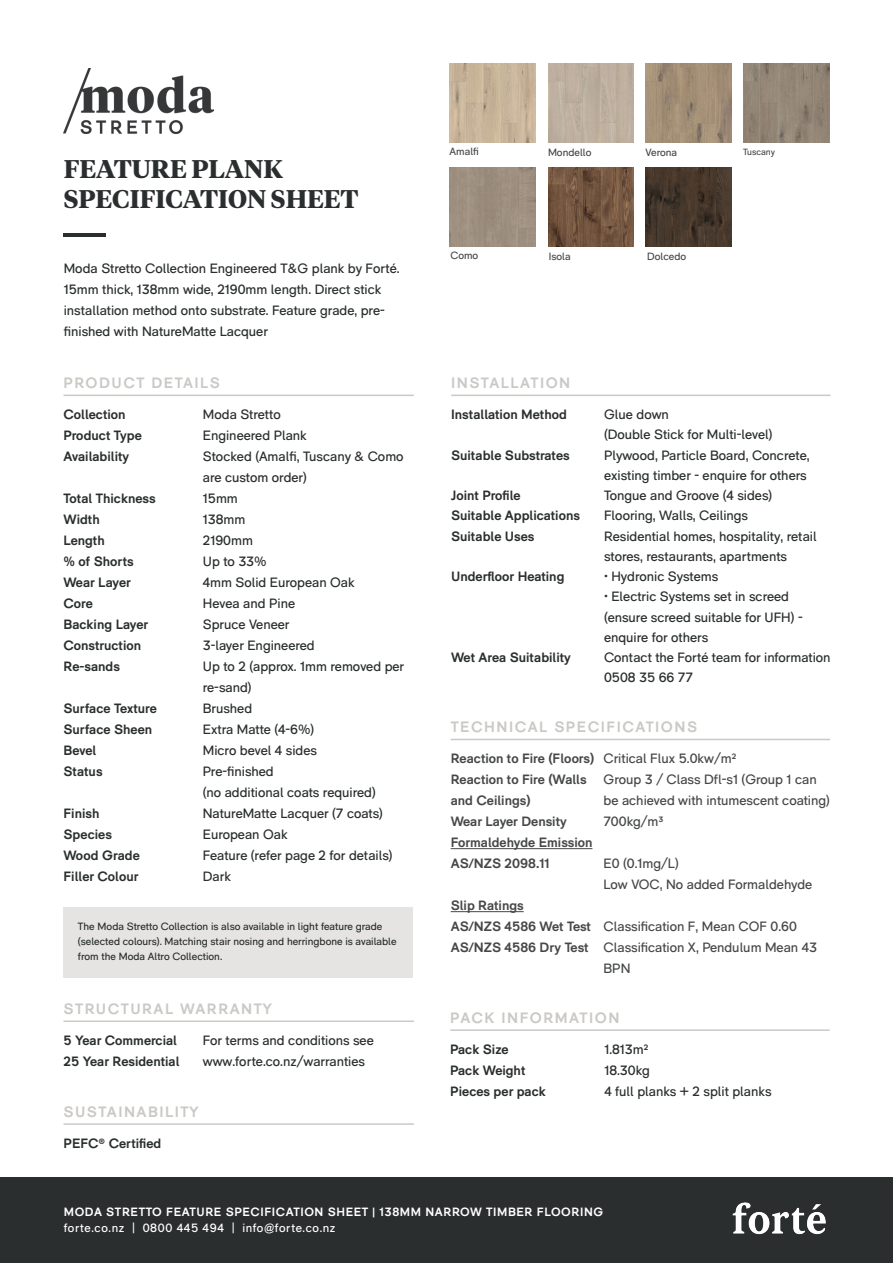
<style>
.page{position:relative;width:893px;height:1263px;background:#fff}
.page>*{position:absolute;margin:0;border:0;box-sizing:border-box;transform-origin:0 0}
.t1{font:700 25.5px "Tiempos Headline";color:#2a2e2e}
.t2{font:700 15px "RM Pro";letter-spacing:.1em;color:#cbc9c5}
.t3{font:13.5px/21px "RM Pro";color:#2a2e2e}
.t4{font:700 13.5px "RM Pro";color:#2a2e2e}
.t5{font:13.5px/21px "RM Pro";color:#454749}
.t6{font:700 13.5px/21px "RM Pro";color:#454749}
.t7{font:700 12px "RM Pro";letter-spacing:.05em;color:#fff}
.t8{font:12px "RM Pro";letter-spacing:.05em;color:#fff}
.t9{font:10.5px/15px "RM Pro";color:#2a2e2e}
.t10{font:10.5px "RM Pro";color:#454749}
.t11{font:9px "RM Pro";color:#454749}
</style>
<div class="page">
<div style="left:0;top:1178px;width:893px;height:85px;background:#2a2e2e"></div>
<img style="left:732px;top:1202px;width:94px;height:33px">
<hr style="left:64px;top:1020px;width:350px;height:2px;background:#cbc9c5">
<hr style="left:64px;top:234px;width:42px;height:3px;background:#2a2e2e">
<hr style="left:451px;top:395px;width:379px;height:1px;background:#cbc9c5">
<hr style="left:450px;top:1029px;width:380px;height:2px;background:#cbc9c5">
<hr style="left:64px;top:395px;width:350px;height:1px;background:#cbc9c5">
<div style="left:64px;top:907px;width:349px;height:71px;background:#e5e4e2"></div>
<hr style="left:64px;top:1123px;width:350px;height:2px;background:#cbc9c5">
<img style="left:548px;top:64px;width:86px;height:78px">
<img style="left:646px;top:64px;width:85px;height:79px">
<img style="left:743px;top:64px;width:86px;height:79px">
<img style="left:450px;top:64px;width:86px;height:79px">
<div style="left:450px;top:167px;width:86px;height:79px;background:#9e8f7f"></div>
<img style="left:548px;top:167px;width:86px;height:79px">
<img style="left:645px;top:167px;width:86px;height:79px">
<hr style="left:451px;top:739px;width:379px;height:1px;background:#cbc9c5">
<hr style="left:451px;top:848px;width:141px;height:1px;background:#454749">
<hr style="left:451px;top:911px;width:73px;height:1px;background:#454749">
<img style="left:64px;top:69px;width:149px;height:65px">
<p class="t1" style="left:64px;top:151px;width:221px">FEATURE PLANK</p>
<p class="t1" style="left:64px;top:181px;width:296px">SPECIFICATION SHEET</p>
<p class="t3" style="left:64px;top:258px;width:337px">Moda Stretto Collection Engineered T&amp;G plank by Forté.<br>15mm thick, 138mm wide, 2190mm length. Direct stick installation method onto substrate. Feature grade, pre&shy;finished with NatureMatte Lacquer</p>
<p class="t2" style="left:64px;top:374px;width:158px">PRODUCT DETAILS</p>
<p class="t4" style="left:64px;top:406px;width:64px">Collection</p>
<p class="t4" style="left:64px;top:427px;width:80px">Product Type</p>
<p class="t4" style="left:64px;top:448px;width:67px">Availability</p>
<p class="t4" style="left:64px;top:490px;width:94px">Total Thickness</p>
<p class="t4" style="left:64px;top:511px;width:38px">Width</p>
<p class="t4" style="left:64px;top:532px;width:43px">Length</p>
<p class="t4" style="left:64px;top:553px;width:72px">% of Shorts</p>
<p class="t4" style="left:64px;top:574px;width:69px">Wear Layer</p>
<p class="t4" style="left:64px;top:595px;width:31px">Core</p>
<p class="t4" style="left:64px;top:616px;width:86px">Backing Layer</p>
<p class="t4" style="left:64px;top:637px;width:79px">Construction</p>
<p class="t4" style="left:64px;top:658px;width:58px">Re-sands</p>
<p class="t4" style="left:64px;top:700px;width:95px">Surface Texture</p>
<p class="t4" style="left:64px;top:721px;width:90px">Surface Sheen</p>
<p class="t4" style="left:64px;top:742px;width:34px">Bevel</p>
<p class="t4" style="left:64px;top:763px;width:41px">Status</p>
<p class="t4" style="left:64px;top:805px;width:37px">Finish</p>
<p class="t4" style="left:64px;top:826px;width:50px">Species</p>
<p class="t4" style="left:64px;top:847px;width:78px">Wood Grade</p>
<p class="t4" style="left:64px;top:868px;width:76px">Filler Colour</p>
<p class="t3" style="left:203px;top:404px;width:79px">Moda Stretto</p>
<p class="t3" style="left:203px;top:425px;width:105px">Engineered Plank</p>
<p class="t3" style="left:203px;top:446px;width:202px">Stocked (Amalfi, Tuscany &amp; Como are custom order)</p>
<p class="t3" style="left:203px;top:488px;width:37px">15mm</p>
<p class="t3" style="left:203px;top:509px;width:44px">138mm</p>
<p class="t3" style="left:203px;top:530px;width:52px">2190mm</p>
<p class="t3" style="left:203px;top:551px;width:65px">Up to 33%</p>
<p class="t3" style="left:203px;top:572px;width:153px">4mm Solid European Oak</p>
<p class="t3" style="left:203px;top:593px;width:94px">Hevea and Pine</p>
<p class="t3" style="left:203px;top:614px;width:88px">Spruce Veneer</p>
<p class="t3" style="left:203px;top:635px;width:113px">3-layer Engineered</p>
<p class="t3" style="left:203px;top:656px;width:203px">Up to 2 (approx. 1mm removed per re-sand)</p>
<p class="t3" style="left:203px;top:698px;width:51px">Brushed</p>
<p class="t3" style="left:203px;top:719px;width:113px">Extra Matte (4-6%)</p>
<p class="t3" style="left:203px;top:740px;width:116px">Micro bevel 4 sides</p>
<p class="t3" style="left:203px;top:761px;width:72px">Pre-finished</p>
<p class="t3" style="left:203px;top:782px;width:174px">(no additional coats required)</p>
<p class="t3" style="left:203px;top:803px;width:182px">NatureMatte Lacquer (7 coats)</p>
<p class="t3" style="left:203px;top:824px;width:86px">European Oak</p>
<p class="t3" style="left:203px;top:845px;width:191px">Feature (refer page 2 for details)</p>
<p class="t3" style="left:203px;top:866px;width:29px">Dark</p>
<p class="t9" style="left:78px;top:919px;width:320px">The Moda Stretto Collection is also available in light feature grade (selected colours). Matching stair nosing and herringbone is available from the Moda Altro Collection.</p>
<p class="t2" style="left:64px;top:999px;width:210px">STRUCTURAL WARRANTY</p>
<p class="t4" style="left:64px;top:1032px;width:115px">5 Year Commercial</p>
<p class="t4" style="left:64px;top:1053px;width:118px">25 Year Residential</p>
<p class="t3" style="left:203px;top:1030px;width:172px">For terms and conditions see</p>
<p class="t3" style="left:203px;top:1051px;width:164px">www.forte.co.nz/warranties</p>
<p class="t2" style="left:64px;top:1102px;width:137px">SUSTAINABILITY</p>
<p class="t4" style="left:64px;top:1135px;width:99px">PEFC® Certified</p>
<p class="t10" style="left:450px;top:145px;width:31px">Amalfi</p>
<p class="t10" style="left:548px;top:146px;width:45px">Mondello</p>
<p class="t10" style="left:646px;top:146px;width:33px">Verona</p>
<p class="t11" style="left:743px;top:146px;width:33px">Tuscany</p>
<p class="t10" style="left:450px;top:249px;width:29px">Como</p>
<p class="t10" style="left:549px;top:250px;width:23px">Isola</p>
<p class="t10" style="left:647px;top:250px;width:40px">Dolcedo</p>
<p class="t2" style="left:451px;top:374px;width:121px">INSTALLATION</p>
<p class="t4" style="left:451px;top:406px;width:117px">Installation Method</p>
<p class="t4" style="left:451px;top:447px;width:120px">Suitable Substrates</p>
<p class="t4" style="left:451px;top:487px;width:71px">Joint Profile</p>
<p class="t4" style="left:451px;top:508px;width:130px">Suitable Applications</p>
<p class="t4" style="left:451px;top:528px;width:85px">Suitable Uses</p>
<p class="t4" style="left:451px;top:568px;width:115px">Underfloor Heating</p>
<p class="t4" style="left:451px;top:649px;width:121px">Wet Area Suitability</p>
<p class="t3" style="left:604px;top:404px;width:66px">Glue down</p>
<p class="t3" style="left:604px;top:424px;width:170px">(Double Stick for Multi-level)</p>
<p class="t3" style="left:604px;top:445px;width:207px;line-height:20.2px">Plywood, Particle Board, Concrete, existing timber - enquire for others</p>
<p class="t3" style="left:604px;top:485px;width:170px">Tongue and Groove (4 sides)</p>
<p class="t3" style="left:604px;top:505px;width:146px">Flooring, Walls, Ceilings</p>
<p class="t3" style="left:604px;top:526px;width:214px;line-height:20.2px">Residential homes, hospitality, retail stores, restaurants, apartments</p>
<p class="t3" style="left:604px;top:566px;width:116px">• Hydronic Systems</p>
<p class="t3" style="left:604px;top:586px;width:187px">• Electric Systems set in screed</p>
<p class="t3" style="left:604px;top:607px;width:200px">(ensure screed suitable for UFH) -</p>
<p class="t3" style="left:604px;top:627px;width:106px">enquire for others</p>
<p class="t3" style="left:604px;top:647px;width:228px">Contact the Forté team for information</p>
<p class="t3" style="left:604px;top:667px;width:91px">0508 35 66 77</p>
<p class="t2" style="left:451px;top:718px;width:248px">TECHNICAL SPECIFICATIONS</p>
<p class="t6" style="left:451px;top:748px;width:145px">Reaction to Fire (Floors)</p>
<p class="t6" style="left:451px;top:769px;width:137px">Reaction to Fire (Walls</p>
<p class="t6" style="left:451px;top:790px;width:81px">and Ceilings)</p>
<p class="t6" style="left:451px;top:811px;width:117px">Wear Layer Density</p>
<p class="t6" style="left:451px;top:832px;width:143px">Formaldehyde Emission</p>
<p class="t6" style="left:451px;top:853px;width:101px">AS/NZS 2098.11</p>
<p class="t6" style="left:451px;top:895px;width:75px">Slip Ratings</p>
<p class="t6" style="left:451px;top:916px;width:142px">AS/NZS 4586 Wet Test<br>AS/NZS 4586 Dry Test</p>
<p class="t5" style="left:604px;top:748px;width:134px">Critical Flux 5.0kw/m²</p>
<p class="t5" style="left:604px;top:769px;width:228px">Group 3 / Class Dfl-s1 (Group 1 can be achieved with intumescent coating)</p>
<p class="t5" style="left:604px;top:811px;width:61px">700kg/m³</p>
<p class="t5" style="left:604px;top:853px;width:77px">E0 (0.1mg/L)</p>
<p class="t5" style="left:604px;top:874px;width:210px">Low VOC, No added Formaldehyde</p>
<p class="t5" style="left:604px;top:916px;width:195px">Classification F, Mean COF 0.60</p>
<p class="t5" style="left:604px;top:937px;width:215px">Classification X, Pendulum Mean 43<br>BPN</p>
<p class="t2" style="left:450px;top:1008px;width:171px">PACK INFORMATION</p>
<p class="t4" style="left:450px;top:1041px;width:60px">Pack Size</p>
<p class="t4" style="left:450px;top:1062px;width:77px">Pack Weight</p>
<p class="t4" style="left:450px;top:1083px;width:97px">Pieces per pack</p>
<p class="t3" style="left:604px;top:1039px;width:45px">1.813m²</p>
<p class="t3" style="left:604px;top:1060px;width:47px">18.30kg</p>
<p class="t3" style="left:604px;top:1081px;width:169px">4 full planks + 2 split planks</p>
<p class="t7" style="left:64px;top:1204px;width:541px">MODA STRETTO FEATURE SPECIFICATION SHEET | 138MM NARROW TIMBER FLOORING</p>
<p class="t8" style="left:64px;top:1221px;width:273px">forte.co.nz | 0800 445 494 | info@forte.co.nz</p>
</div>
